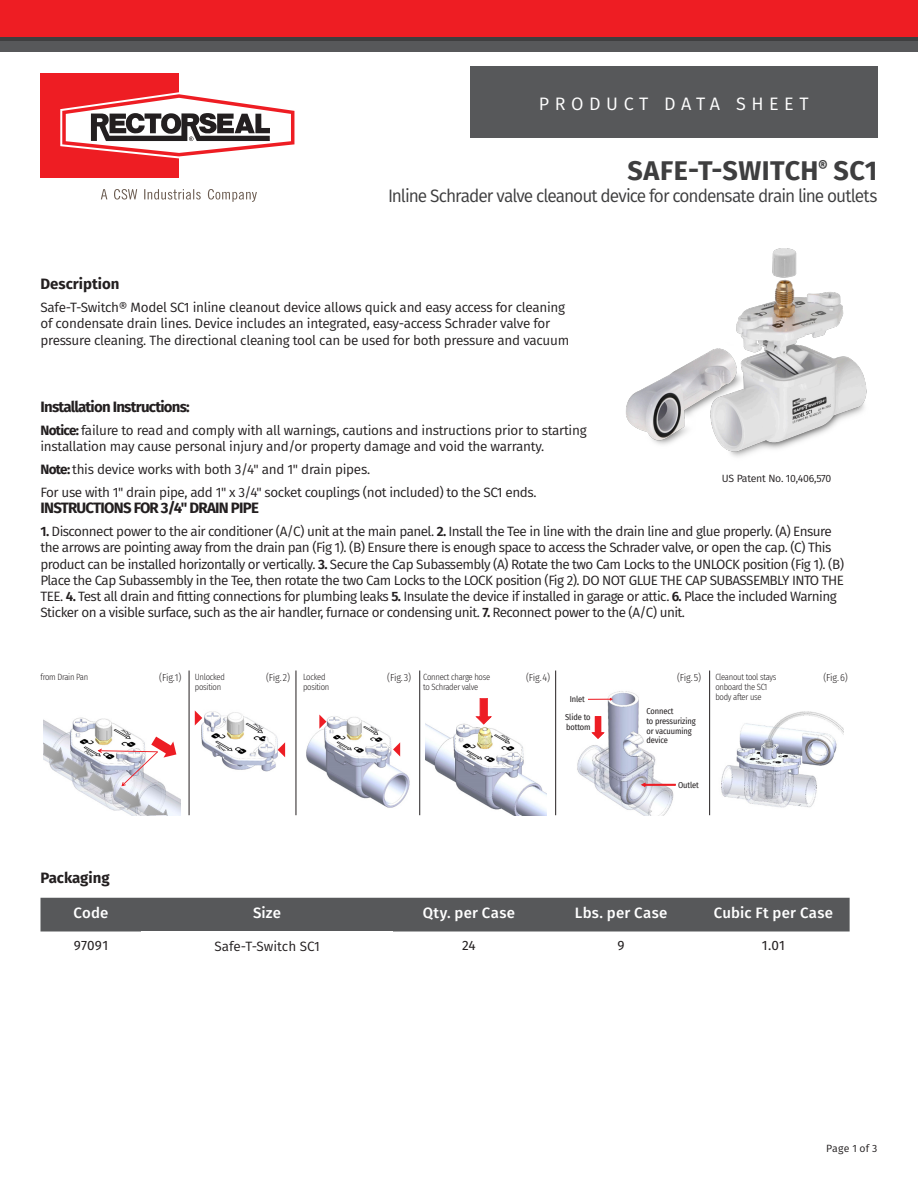
<style>
.page{position:relative;width:918px;height:1188px;background:#fff}
.page>*{position:absolute;margin:0;border:0;box-sizing:border-box;transform-origin:0 0}
.t1{font:700 27px "Fira Sans";letter-spacing:.015em;color:#3e3e3f}
.t2{font:18px "Fira Sans";letter-spacing:-.055em;color:#3e3e3f;scale:.96 1}
.t3{font:18px "Fira Sans";letter-spacing:.31em;color:#fff}
.t4{font:700 15px "Fira Sans";letter-spacing:-.05em;color:#231f20}
.Body_copy_center-_fo{font:500 15px "Fira Sans";letter-spacing:.015em;color:#fff}
.t5{font:700 15px "Fira Sans";color:#231f20}
.Body{font:13.5px/16.2px "Fira Sans";letter-spacing:-.04em;color:#231f20}
.Body-2{font:13.5px/16.2px "Fira Sans";letter-spacing:-.02em;color:#231f20}
.Body-3{font:13.5px "Fira Sans";color:#231f20}
.Body_copy_center-_fo-2{font:13.5px "Fira Sans";letter-spacing:.015em;color:#231f20}
.Body-4{font:10.5px "Fira Sans";letter-spacing:-.02em;color:#231f20}
.t6{font:300 10.2px "Fira Sans Condensed";letter-spacing:-.025em;color:#231f20}
.t7{font:300 9px/9.8px "Fira Sans Condensed";letter-spacing:-.03em;color:#231f20;scale:.95 1}
.t8{font:8.4px/9.8px "Fira Sans Condensed";letter-spacing:-.01em;color:#231f20}
.s1{font-weight:700}
.s2{font-weight:600}
</style>
<div class="page">
<div style="left:40px;top:898px;width:810px;height:34px;background:#57585a"></div>
<img style="left:626px;top:248px;width:241px;height:209px">
<img style="left:577px;top:691px;width:97px;height:124px">
<svg style="left:592px;top:716px;width:12px;height:23px"></svg>
<svg style="left:588px;top:698px;width:25px;height:3px"></svg>
<svg style="left:641px;top:783px;width:35px;height:4px"></svg>
<img style="left:426px;top:716px;width:121px;height:99px">
<svg style="left:476px;top:698px;width:16px;height:26px"></svg>
<img style="left:306px;top:714px;width:104px;height:94px">
<svg style="left:319px;top:715px;width:7px;height:14px"></svg>
<svg style="left:393px;top:742px;width:7px;height:15px"></svg>
<img style="left:44px;top:717px;width:137px;height:98px">
<svg style="left:44px;top:737px;width:132px;height:78px"></svg>
<img style="left:201px;top:711px;width:77px;height:61px">
<svg style="left:195px;top:710px;width:7px;height:15px"></svg>
<svg style="left:278px;top:742px;width:7px;height:15px"></svg>
<hr style="left:419px;top:671px;width:1px;height:144px;background:#231f20">
<hr style="left:189px;top:671px;width:1px;height:144px;background:#231f20">
<hr style="left:555px;top:671px;width:1px;height:144px;background:#231f20">
<hr style="left:709px;top:671px;width:1px;height:144px;background:#231f20">
<hr style="left:296px;top:671px;width:1px;height:144px;background:#231f20">
<img style="left:721px;top:711px;width:122px;height:97px">
<div style="left:470px;top:66px;width:408px;height:71px;background:#57585a"></div>
<div style="left:0;top:40px;width:918px;height:12px;background:#57585a"></div>
<div style="left:0;top:0;width:918px;height:40px;background:#ee1d23"></div>
<hr style="left:0;top:38px;width:918px;height:3px;background:#3e3e3f">
<div style="left:40px;top:73px;width:139px;height:105px;background:#ee1d23"></div>
<svg style="left:60px;top:92px;width:235px;height:66px"></svg>
<svg style="left:101px;top:189px;width:156px;height:13px"></svg>
<h2 class="t3" style="left:539px;top:91px;width:271px">PRODUCT DATA SHEET</h2>
<h1 class="t1" style="left:628px;top:148px;width:251px">SAFE-T-SWITCH<sup>®</sup> SC1</h1>
<h2 class="t2" style="left:388px;top:182px;width:511px">Inline Schrader valve cleanout device for condensate drain line outlets</h2>
<p class="t5" style="left:40px;top:271px;width:81px">Description</p>
<p class="Body-2" style="left:40px;top:299px;width:530px">Safe-T-Switch® Model SC1 inline cleanout device allows quick and easy access for cleaning of condensate drain lines. Device includes an integrated, easy-access Schrader valve for pressure cleaning. The directional cleaning tool can be used for both pressure and vacuum</p>
<p class="t4" style="left:40px;top:394px;width:151px">Installation Instructions:</p>
<p class="Body-2" style="left:40px;top:422px;width:548px"><span class="s1">Notice:</span> failure to read and comply with all warnings, cautions and instructions prior to starting installation may cause personal injury and/or property damage and void the warranty.</p>
<p class="Body-2" style="left:40px;top:461px;width:331px"><span class="s1">Note:</span> this device works with both 3/4" and 1" drain pipes.</p>
<p class="Body" style="left:40px;top:484px;width:498px">For use with 1" drain pipe, add 1" x 3/4" socket couplings (not included) to the SC1 ends.</p>
<p class="t4" style="left:40px;top:495px;width:220px">INSTRUCTIONS FOR 3/4" DRAIN PIPE</p>
<p class="Body" style="left:40px;top:523px;width:805px"><span class="s2">1.</span> Disconnect power to the air conditioner (A/C) unit at the main panel. <span class="s2">2.</span> Install the Tee in line with the drain line and glue properly. (A) Ensure the arrows are pointing away from the drain pan (Fig 1). (B) Ensure there is enough space to access the Schrader valve, or open the cap. (C) This product can be installed horizontally or vertically. <span class="s2">3.</span> Secure the Cap Subassembly (A) Rotate the two Cam Locks to the UNLOCK position (Fig 1). (B)<br>Place the Cap Subassembly in the Tee, then rotate the two Cam Locks to the LOCK position (Fig 2). DO NOT GLUE THE CAP SUBASSEMBLY INTO THE TEE. <span class="s2">4.</span> Test all drain and fitting connections for plumbing leaks <span class="s2">5.</span> Insulate the device if installed in garage or attic. <span class="s2">6.</span> Place the included Warning Sticker on a visible surface, such as the air handler, furnace or condensing unit. <span class="s2">7.</span> Reconnect power to the (A/C) unit.</p>
<p class="Body-4" style="left:722px;top:471px;width:111px">US Patent No. 10,406,570</p>
<p class="t7" style="left:40px;top:672px;width:52px">from Drain Pan</p>
<p class="t6" style="left:159px;top:671px;width:24px">(Fig.1)</p>
<p class="t6" style="left:266px;top:671px;width:25px">(Fig.2)</p>
<p class="t6" style="left:387px;top:671px;width:26px">(Fig.3)</p>
<p class="t7" style="left:423px;top:672px;width:72px">Connect charge hose to Schrader valve</p>
<p class="t7" style="left:715px;top:672px;width:66px">Cleanout tool stays onboard the SC1 body after use</p>
<p class="t6" style="left:526px;top:671px;width:25px">(Fig.4)</p>
<p class="t6" style="left:677px;top:671px;width:26px">(Fig.5)</p>
<p class="t6" style="left:823px;top:671px;width:26px">(Fig.6)</p>
<p class="t7" style="left:195px;top:672px;width:33px">Unlocked</p>
<p class="t7" style="left:195px;top:682px;width:29px">position</p>
<p class="t7" style="left:303px;top:672px;width:25px">Locked</p>
<p class="t7" style="left:303px;top:682px;width:29px">position</p>
<p class="t8" style="left:570px;top:694px;width:17px">Inlet</p>
<p class="t8" style="left:565px;top:712px;width:27px">Slide to bottom</p>
<p class="t8" style="left:646px;top:706px;width:51px">Connect<br>to pressurizing or vacuuming device</p>
<p class="t5" style="left:40px;top:865px;width:71px">Packaging</p>
<p class="t8" style="left:678px;top:780px;width:22px">Outlet</p>
<p class="Body_copy_center-_fo" style="left:73px;top:900px;width:36px">Code</p>
<p class="Body_copy_center-_fo" style="left:253px;top:900px;width:29px">Size</p>
<p class="Body_copy_center-_fo" style="left:423px;top:900px;width:94px">Qty. per Case</p>
<p class="Body_copy_center-_fo" style="left:575px;top:900px;width:94px">Lbs. per Case</p>
<p class="Body_copy_center-_fo" style="left:714px;top:900px;width:121px">Cubic Ft per Case</p>
<p class="Body_copy_center-_fo-2" style="left:74px;top:935px;width:36px">97091</p>
<p class="Body-3" style="left:214px;top:937px;width:107px">Safe-T-Switch SC1</p>
<p class="Body_copy_center-_fo-2" style="left:462px;top:935px;width:15px">24</p>
<p class="Body_copy_center-_fo-2" style="left:618px;top:935px;width:9px">9</p>
<p class="Body_copy_center-_fo-2" style="left:762px;top:935px;width:25px">1.01</p>
<p class="Body-4" style="left:826px;top:1141px;width:53px">Page 1 of 3</p>
</div>
